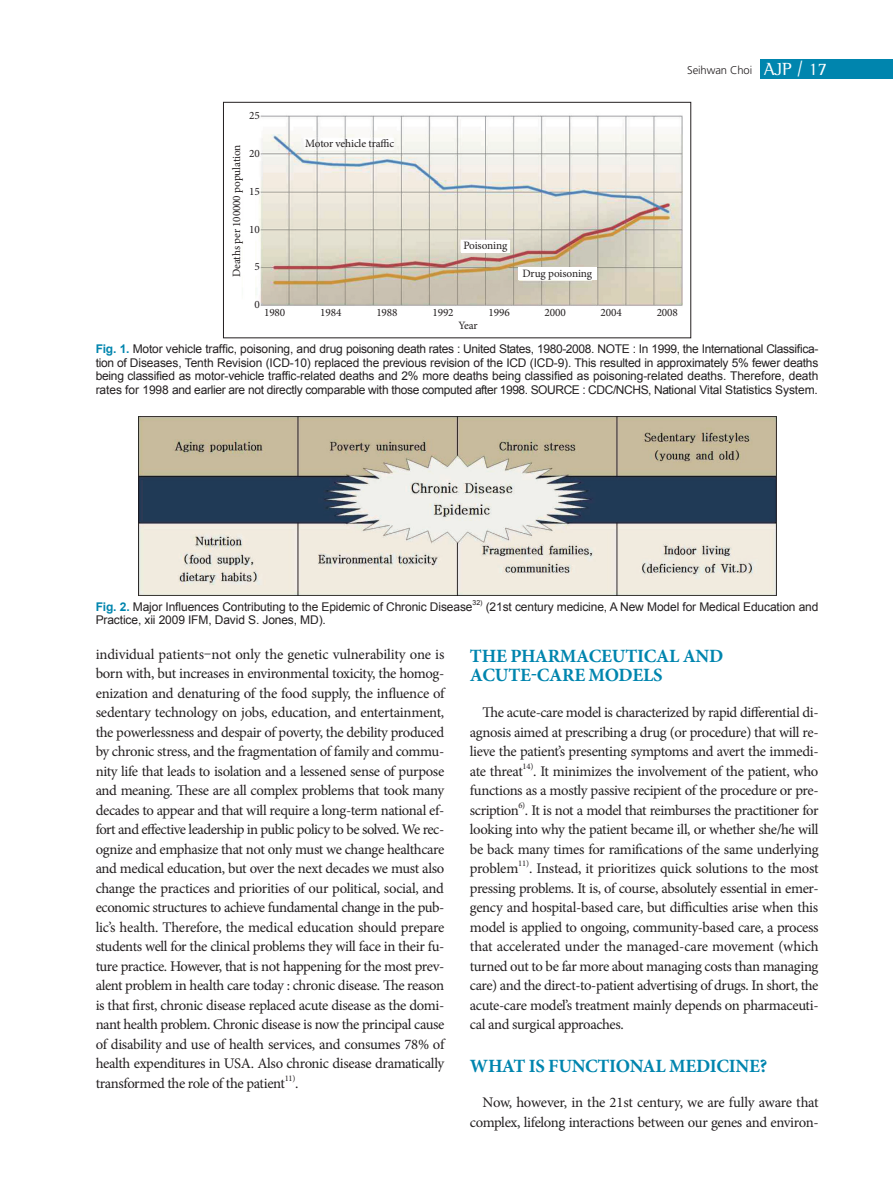
<style>
.page{position:relative;width:893px;height:1191px;background:#fff}
.page>*{position:absolute;margin:0;border:0;box-sizing:border-box;transform-origin:0 0}
.큰제목{font:700 18.75px "Minion Pro";letter-spacing:-.015em;color:#0085ae}
.t1{font:18px "Rotis Semi Serif Std";color:#fff}
.본문{font:14.7px/19.5px "Minion Pro";letter-spacing:-.025em;color:#231f20;text-align:justify}
.그림제목{font:12px/13.5px "Arial";letter-spacing:-.01em;color:#231f20;text-align:justify}
.그래프_글{font:11.25px "Minion Pro";letter-spacing:-.01em;color:#231f20}
.t2{font:300 11.25px "Frutiger LT Std";letter-spacing:-.01em;color:#231f20}
.본문-2{font:8.55px "Minion Pro";color:#231f20}
.그림제목-2{font:7.05px "Arial";color:#231f20}
.s1{font-weight:700;color:#0085ae}
</style>
<div class="page">
<div style="left:760px;top:60px;width:133px;height:19px;background:#0085ae"></div>
<img style="left:138px;top:417px;width:638px;height:178px">
<img style="left:255px;top:115px;width:427px;height:191px">
<div style="left:223px;top:102px;width:468px;height:236px;border:1px solid #231f20"></div>
<div style="left:461px;top:240px;width:49px;height:12px;background:#fff"></div>
<div style="left:518px;top:267px;width:79px;height:13px;background:#fff"></div>
<p class="t2" style="left:687px;top:63px;width:67px">Seihwan Choi</p>
<p class="t1" style="left:764px;top:59px;width:65px">AJP / 17</p>
<p class="그래프_글" style="left:249px;top:108px;width:12px">25</p>
<p class="그래프_글" style="left:249px;top:146px;width:12px">20</p>
<p class="그래프_글" style="left:249px;top:184px;width:12px">15</p>
<p class="그래프_글" style="left:249px;top:221px;width:12px">10</p>
<p class="그래프_글" style="left:254px;top:259px;width:7px">5</p>
<p class="그래프_글" style="left:254px;top:296px;width:7px">0</p>
<p class="그래프_글" style="left:305px;top:136px;width:90px">Motor vehicle traffic</p>
<p class="그래프_글" style="left:229px;top:277px;width:134px;rotate:-90deg">Deaths per 100000 population</p>
<p class="그래프_글" style="left:463px;top:238px;width:45px">Poisoning</p>
<p class="그래프_글" style="left:522px;top:265px;width:71px">Drug poisoning</p>
<p class="그래프_글" style="left:264px;top:305px;width:23px">1980</p>
<p class="그래프_글" style="left:320px;top:305px;width:23px">1984</p>
<p class="그래프_글" style="left:376px;top:305px;width:23px">1988</p>
<p class="그래프_글" style="left:432px;top:305px;width:23px">1992</p>
<p class="그래프_글" style="left:488px;top:305px;width:23px">1996</p>
<p class="그래프_글" style="left:545px;top:305px;width:23px">2000</p>
<p class="그래프_글" style="left:601px;top:305px;width:23px">2004</p>
<p class="그래프_글" style="left:657px;top:305px;width:23px">2008</p>
<p class="그래프_글" style="left:458px;top:318px;width:21px">Year</p>
<p class="그림제목" style="left:96px;top:342px;width:724px"><span class="s1">Fig. 1.</span> Motor vehicle traffic, poisoning, and drug poisoning death rates : United States, 1980-2008. NOTE : In 1999, the International Classifica&shy;tion of Diseases, Tenth Revision (ICD-10) replaced the previous revision of the ICD (ICD-9). This resulted in approximately 5% fewer deaths being classified as motor-vehicle traffic-related deaths and 2% more deaths being classified as poisoning-related deaths. Therefore, death rates for 1998 and earlier are not directly comparable with those computed after 1998. SOURCE : CDC/NCHS, National Vital Statistics System.</p>
<p class="그림제목" style="left:96px;top:599px;width:378px"><span class="s1">Fig. 2.</span> Major Influences Contributing to the Epidemic of Chronic Disease</p>
<p class="그림제목-2" style="left:473px;top:597px;width:11px">32)</p>
<p class="그림제목" style="left:486px;top:599px;width:334px">(21st century medicine, A New Model for Medical Education and</p>
<p class="그림제목" style="left:96px;top:613px;width:232px">Practice, xii 2009 IFM, David S. Jones, MD).</p>
<p class="본문" style="left:96px;top:644px;width:350px">individual patients–not only the genetic vulnerability one is born with, but increases in environmental toxicity, the homog&shy;enization and denaturing of the food supply, the influence of sedentary technology on jobs, education, and entertainment, the powerlessness and despair of poverty, the debility produced by chronic stress, and the fragmentation of family and commu&shy;nity life that leads to isolation and a lessened sense of purpose and meaning. These are all complex problems that took many decades to appear and that will require a long-term national ef&shy;fort and effective leadership in public policy to be solved. We rec&shy;ognize and emphasize that not only must we change healthcare and medical education, but over the next decades we must also change the practices and priorities of our political, social, and economic structures to achieve fundamental change in the pub&shy;lic’s health. Therefore, the medical education should prepare students well for the clinical problems they will face in their fu&shy;ture practice. However, that is not happening for the most prev&shy;alent problem in health care today : chronic disease. The reason is that first, chronic disease replaced acute disease as the domi&shy;nant health problem. Chronic disease is now the principal cause of disability and use of health services, and consumes 78% of health expenditures in USA. Also chronic disease dramatically transformed the role of the patient</p>
<p class="본문-2" style="left:285px;top:1072px;width:12px">11)</p>
<p class="본문" style="left:295px;top:1073px;width:5px">.</p>
<p class="큰제목" style="left:470px;top:645px;width:255px">THE PHARMACEUTICAL AND</p>
<p class="큰제목" style="left:470px;top:664px;width:194px">ACUTE-CARE MODELS</p>
<p class="본문" style="left:470px;top:703px;width:350px;text-indent:13px">The acute-care model is characterized by rapid differential di&shy;agnosis aimed at prescribing a drug (or procedure) that will re&shy;lieve the patient’s presenting symptoms and avert the immedi&shy;ate threat</p>
<p class="본문-2" style="left:523px;top:760px;width:12px">14)</p>
<p class="본문" style="left:470px;top:761px;width:350px;text-indent:63px">. It minimizes the involvement of the patient, who functions as a mostly passive recipient of the procedure or pre&shy;scription . It is not a model that reimburses the practitioner for</p>
<p class="본문-2" style="left:518px;top:799px;width:8px">6)</p>
<p class="본문" style="left:470px;top:820px;width:350px">looking into why the patient became ill, or whether she/he will be back many times for ramifications of the same underlying problem</p>
<p class="본문-2" style="left:518px;top:858px;width:12px">11)</p>
<p class="본문" style="left:470px;top:859px;width:350px;text-indent:59px">. Instead, it prioritizes quick solutions to the most pressing problems. It is, of course, absolutely essential in emer&shy;gency and hospital-based care, but difficulties arise when this model is applied to ongoing, community-based care, a process that accelerated under the managed-care movement (which turned out to be far more about managing costs than managing care) and the direct-to-patient advertising of drugs. In short, the acute-care model’s treatment mainly depends on pharmaceuti&shy;cal and surgical approaches.</p>
<p class="큰제목" style="left:470px;top:1054px;width:299px">WHAT IS FUNCTIONAL MEDICINE?</p>
<p class="본문" style="left:470px;top:1093px;width:350px;text-align:right">Now, however, in the 21st century, we are fully aware that complex, lifelong interactions between our genes and environ-</p>
</div>
